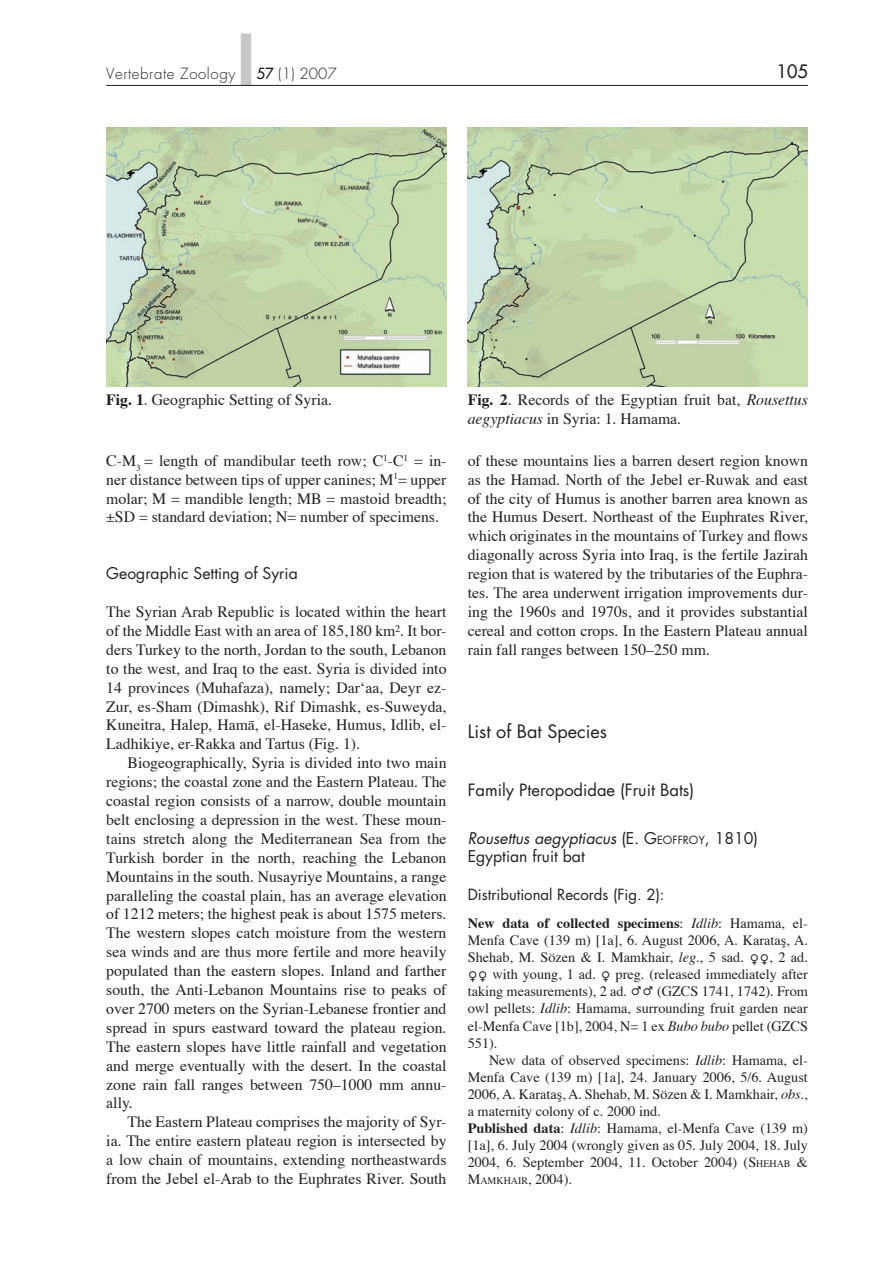
<style>
.page{position:relative;width:893px;height:1263px;background:#fff}
.page>*{position:absolute;margin:0;border:0;box-sizing:border-box;transform-origin:0 0}
.t1{font:18px "Futura";color:#231f20}
.t2{font:18px "Futura";color:#231f20}
.t3{font:16.5px "Futura";color:#231f20}
.t4{font:15.75px/18.9px "Times";color:#231f20;text-align:justify}
.t5{font:15.75px/18.9px "Futura";color:#231f20}
.t6{font:15px "Futura";color:#231f20}
.t7{font:300 15px "Futura";letter-spacing:.04em;color:#231f20}
.t8{font:14.25px/17.1px "Times";color:#231f20;text-align:justify}
.s1{color:#c7c8ca}
.s2{font-weight:400}
.s3{font-weight:700}
.s4{font-style:italic}
.s5{font-size:10.95px}
.s6{font-family:"Quirks ICG"}
.s7{font-size:10.05px}
</style>
<div class="page">
<hr style="left:106px;top:85px;width:702px;height:1px;background:#231f20">
<img style="left:106px;top:128px;width:340px;height:259px">
<img style="left:468px;top:128px;width:340px;height:259px">
<p class="t7" style="left:106px;top:66px;width:232px">Vertebrate Zoology <span class="s1">■</span> <span class="s2">57</span> (1) 2007</p>
<p class="t2" style="left:777px;top:62px;width:33px">105</p>
<p class="t4" style="left:106px;top:391px;width:227px"><span class="s3">Fig. 1</span>. Geographic Setting of Syria.</p>
<p class="t4" style="left:468px;top:391px;width:342px"><span class="s3">Fig. 2</span>. Records of the Egyptian fruit bat, <span class="s4">Rousettus aegyptiacus</span> in Syria: 1. Hamama.</p>
<p class="t4" style="left:106px;top:452px;width:342px">C-M<sub>3</sub> = length of mandibular teeth row; C<sup>1</sup>-C<sup>1</sup> = in&shy;ner distance between tips of upper canines; M<sup>1</sup>= upper molar; M = mandible length; MB = mastoid breadth; ±SD = standard deviation; N= number of specimens.</p>
<p class="t5" style="left:106px;top:565px;width:193px">Geographic Setting of Syria</p>
<p class="t4" style="left:106px;top:604px;width:342px">The Syrian Arab Republic is located within the heart of the Middle East with an area of 185,180 km². It bor&shy;ders Turkey to the north, Jordan to the south, Lebanon to the west, and Iraq to the east. Syria is divided into 14 provinces (Muhafaza), namely; Dar‘aa, Deyr ez-Zur, es-Sham (Dimashk), Rif Dimashk, es-Suweyda, Kuneitra, Halep, Hamā, el-Haseke, Humus, Idlib, el-Ladhikiye, er-Rakka and Tartus (Fig. 1).</p>
<p class="t4" style="left:106px;top:755px;width:342px;text-indent:21px">Biogeographically, Syria is divided into two main regions; the coastal zone and the Eastern Plateau. The coastal region consists of a narrow, double mountain belt enclosing a depression in the west. These moun&shy;tains stretch along the Mediterranean Sea from the Turkish border in the north, reaching the Lebanon Mountains in the south. Nusayriye Mountains, a range paralleling the coastal plain, has an average elevation of 1212 meters; the highest peak is about 1575 meters.<br>The western slopes catch moisture from the western sea winds and are thus more fertile and more heavily populated than the eastern slopes. Inland and farther south, the Anti-Lebanon Mountains rise to peaks of over 2700 meters on the Syrian-Lebanese frontier and spread in spurs eastward toward the plateau region.<br>The eastern slopes have little rainfall and vegetation and merge eventually with the desert. In the coastal zone rain fall ranges between 750–1000 mm annu&shy;ally.</p>
<p class="t4" style="left:106px;top:1114px;width:342px;text-indent:21px">The Eastern Plateau comprises the majority of Syr&shy;ia. The entire eastern plateau region is intersected by a low chain of mountains, extending northeastwards from the Jebel el-Arab to the Euphrates River. South</p>
<p class="t4" style="left:468px;top:452px;width:342px">of these mountains lies a barren desert region known as the Hamad. North of the Jebel er-Ruwak and east of the city of Humus is another barren area known as the Humus Desert. Northeast of the Euphrates River, which originates in the mountains of Turkey and flows diagonally across Syria into Iraq, is the fertile Jazirah region that is watered by the tributaries of the Euphra&shy;tes. The area underwent irrigation improvements dur&shy;ing the 1960s and 1970s, and it provides substantial cereal and cotton crops. In the Eastern Plateau annual rain fall ranges between 150–250 mm.</p>
<p class="t1" style="left:468px;top:723px;width:141px">List of Bat Species</p>
<p class="t3" style="left:468px;top:782px;width:228px">Family Pteropodidae (Fruit Bats)</p>
<p class="t5" style="left:468px;top:830px;width:292px"><span class="s4">Rousettus aegyptiacus</span> (E. G<span class="s5">EOFFROY</span>, 1810)<br>Egyptian fruit bat</p>
<p class="t6" style="left:468px;top:888px;width:198px">Distributional Records (Fig. 2):</p>
<p class="t8" style="left:468px;top:916px;width:342px"><span class="s3">New data of collected specimens</span>: <span class="s4">Idlib</span>: Hamama, el-Menfa Cave (139 m) [1a], 6. August 2006, A. Karataş, A.<br>Shehab, M. Sözen &amp; I. Mamkhair, <span class="s4">leg</span>., 5 sad. <span class="s6">OO</span>, 2 ad.<br><span class="s6">OO</span> with young, 1 ad. <span class="s6">O</span> preg. (released immediately after taking measurements), 2 ad. <span class="s6">PP</span> (GZCS 1741, 1742). From owl pellets: <span class="s4">Idlib</span>: Hamama, surrounding fruit garden near el-Menfa Cave [1b], 2004, N= 1 ex <span class="s4">Bubo bubo</span> pellet (GZCS 551).</p>
<p class="t8" style="left:468px;top:1052px;width:342px;text-align:left;text-indent:21px">New data of observed specimens: <span class="s4">Idlib</span>: Hamama, el-Menfa Cave (139 m) [1a], 24. January 2006, 5/6. August 2006, A. Karataş, A. Shehab, M. Sözen &amp; I. Mamkhair, <span class="s4">obs</span>., a maternity colony of c. 2000 ind.<br><span class="s3">Published data</span>: <span class="s4">Idlib</span>: Hamama, el-Menfa Cave (139 m) [1a], 6. July 2004 (wrongly given as 05. July 2004, 18. July 2004, 6. September 2004, 11. October 2004) (S<span class="s7">HEHAB</span> &amp; M<span class="s7">AMKHAIR</span>, 2004).</p>
</div>
